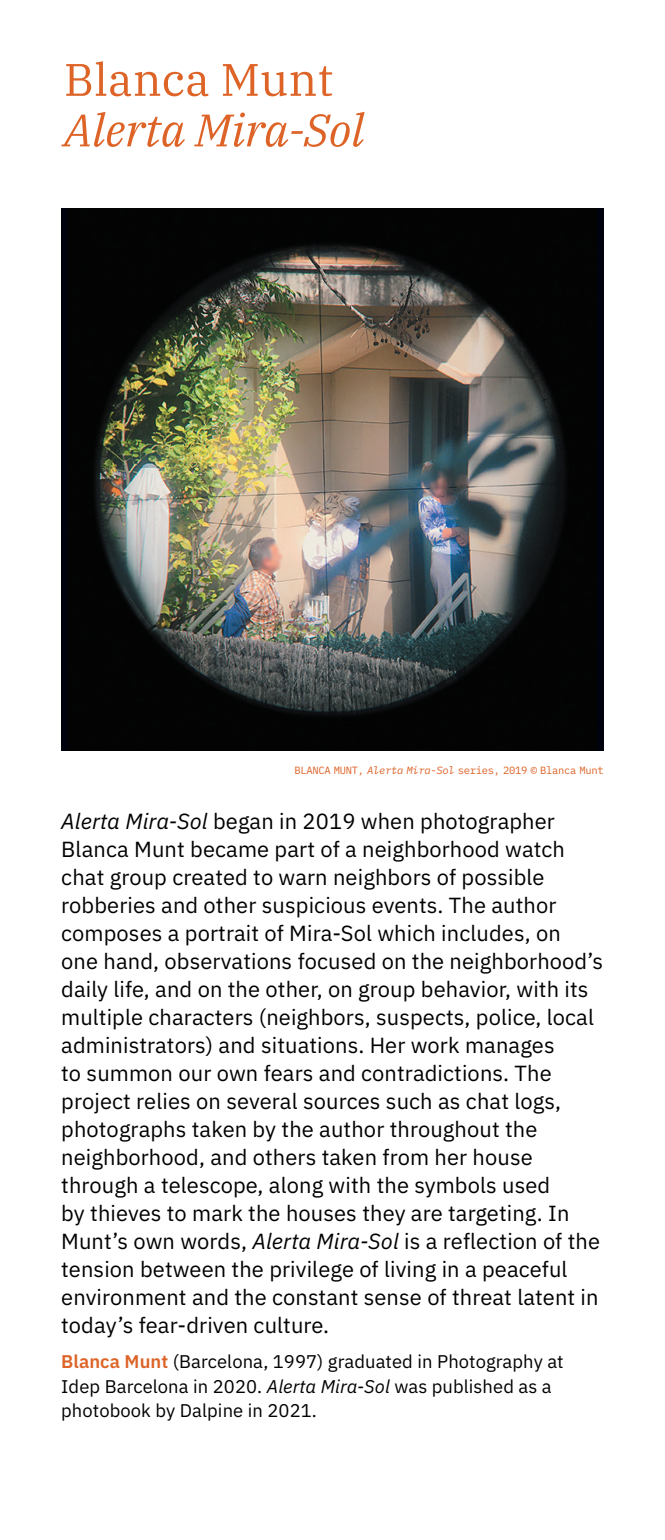
<style>
.page{position:relative;width:665px;height:1540px;background:#fff}
.page>*{position:absolute;margin:0;border:0;box-sizing:border-box;transform-origin:0 0}
.t1{font:21.88px/28px "IBM Plex Sans";letter-spacing:.005em;color:#000}
.t2{font:18.38px/24.5px "IBM Plex Sans";letter-spacing:.005em;color:#000}
.t3{font:10.5px "IBM Plex Mono";letter-spacing:-.03em;color:#dd6327}
.s1{font-style:italic}
.s2{font-weight:600;color:#dd6327}
</style>
<div class="page">
<svg style="left:61px;top:112px;width:304px;height:35px"></svg>
<svg style="left:66px;top:61px;width:266px;height:35px"></svg>
<div style="left:61px;top:208px;width:543px;height:543px;background:#030304"></div>
<img style="left:74px;top:208px;width:512px;height:539px">
<p class="t3" style="left:294px;top:762px;width:311px">BLANCA MUNT, <span class="s1">Alerta Mira-Sol</span> series, 2019 © Blanca Munt</p>
<p class="t1" style="left:61px;top:806px;width:543px"><span class="s1">Alerta Mira-Sol</span> began in 2019 when photographer Blanca Munt became part of a neighborhood watch chat group created to warn neighbors of possible robberies and other suspicious events. The author composes a portrait of Mira-Sol which includes, on one hand, observations focused on the neighborhood’s daily life, and on the other, on group behavior, with its multiple characters (neighbors, suspects, police, local administrators) and situations. Her work manages<br>to summon our own fears and contradictions. The project relies on several sources such as chat logs, photographs taken by the author throughout the neighborhood, and others taken from her house through a telescope, along with the symbols used<br>by thieves to mark the houses they are targeting. In Munt’s own words, <span class="s1">Alerta Mira-Sol</span> is a reflection of the tension between the privilege of living in a peaceful environment and the constant sense of threat latent in today’s fear-driven culture.</p>
<p class="t2" style="left:61px;top:1348px;width:504px"><span class="s2">Blanca Munt</span> (Barcelona, 1997) graduated in Photography at<br>Idep Barcelona in 2020. <span class="s1">Alerta Mira-Sol</span> was published as a photobook by Dalpine in 2021.</p>
</div>
